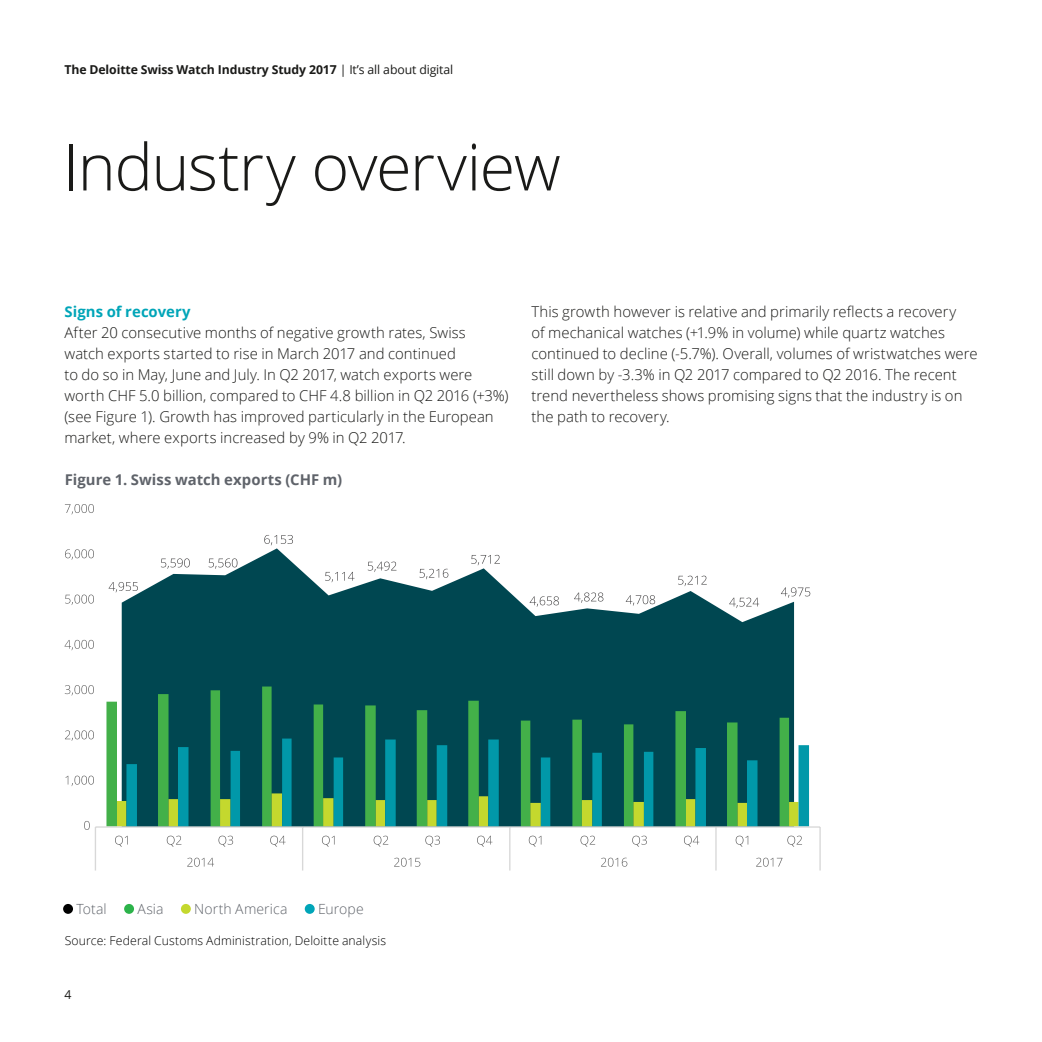
<style>
.page{position:relative;width:1042px;height:1042px;background:#fff}
.page>*{position:absolute;margin:0;border:0;box-sizing:border-box;transform-origin:0 0}
.t1{font:300 64.75px "Open Sans";letter-spacing:-.02em;color:#1a1a18}
.t2{font:300 14.88px/21px "Open Sans";letter-spacing:.005em;color:#1a1a18}
.t3{font:700 14.88px "Open Sans";letter-spacing:.005em;color:#5f636a}
.t4{font:700 14.88px "Open Sans";letter-spacing:.005em;color:#00a5b8}
.t5{font:300 14px "Open Sans";letter-spacing:.005em;color:#5f636a}
.t6{font:700 12.25px "Open Sans";letter-spacing:-.01em;color:#1a1a18}
.t7{font:300 12.25px "Open Sans";letter-spacing:.01em;color:#000}
.t8{font:12.25px "Open Sans";color:#1a1a18}
.s1{font-weight:400}
</style>
<div class="page">
<div style="left:63px;top:904px;width:10px;height:10px;background:#000;border-radius:50%"></div>
<div style="left:124px;top:904px;width:10px;height:10px;background:#2cb34a;border-radius:50%"></div>
<div style="left:181px;top:904px;width:10px;height:10px;background:#c4d82e;border-radius:50%"></div>
<div style="left:305px;top:904px;width:10px;height:10px;background:#00a5b8;border-radius:50%"></div>
<svg style="left:122px;top:548px;width:672px;height:190px;fill:#004751"></svg>
<svg style="left:106px;top:686px;width:683px;height:140px;background:#0e5953"></svg>
<svg style="left:126px;top:738px;width:683px;height:88px;background:#0e695f"></svg>
<hr style="left:95px;top:826px;width:725px;height:2px;background:#d8d8d8">
<hr style="left:819px;top:827px;width:2px;height:22px;background:#d8d8d8">
<hr style="left:819px;top:849px;width:2px;height:21px;background:#d8d8d8">
<svg style="left:109px;top:582px;width:29px;height:10px"></svg>
<svg style="left:161px;top:558px;width:29px;height:11px"></svg>
<svg style="left:209px;top:558px;width:28px;height:11px"></svg>
<svg style="left:264px;top:535px;width:29px;height:10px"></svg>
<svg style="left:325px;top:572px;width:29px;height:10px"></svg>
<svg style="left:368px;top:561px;width:28px;height:11px"></svg>
<svg style="left:419px;top:569px;width:29px;height:10px"></svg>
<svg style="left:471px;top:555px;width:29px;height:10px"></svg>
<svg style="left:529px;top:596px;width:30px;height:11px"></svg>
<svg style="left:574px;top:592px;width:29px;height:11px"></svg>
<svg style="left:626px;top:595px;width:29px;height:11px"></svg>
<svg style="left:678px;top:576px;width:29px;height:10px"></svg>
<svg style="left:729px;top:597px;width:30px;height:11px"></svg>
<svg style="left:781px;top:587px;width:29px;height:11px"></svg>
<svg style="left:84px;top:821px;width:12px;height:49px"></svg>
<svg style="left:65px;top:775px;width:29px;height:11px"></svg>
<svg style="left:65px;top:730px;width:29px;height:11px"></svg>
<svg style="left:65px;top:685px;width:29px;height:10px"></svg>
<svg style="left:64px;top:640px;width:30px;height:10px"></svg>
<svg style="left:65px;top:594px;width:29px;height:11px"></svg>
<svg style="left:65px;top:549px;width:29px;height:11px"></svg>
<svg style="left:65px;top:504px;width:29px;height:10px"></svg>
<svg style="left:115px;top:793px;width:687px;height:77px"></svg>
<p class="t6" style="left:64px;top:61px;width:390px">The Deloitte Swiss Watch Industry Study 2017 <span class="s1">| It’s all about digital</span></p>
<h1 class="t1" style="left:63px;top:123px;width:499px">Industry overview</h1>
<p class="t4" style="left:64px;top:301px;width:128px">Signs of recovery</p>
<p class="t2" style="left:64px;top:321px;width:445px">After 20 consecutive months of negative growth rates, Swiss watch exports started to rise in March 2017 and continued<br>to do so in May, June and July. In Q2 2017, watch exports were worth CHF 5.0 billion, compared to CHF 4.8 billion in Q2 2016 (+3%) (see Figure 1). Growth has improved particularly in the European market, where exports increased by 9% in Q2 2017.</p>
<p class="t3" style="left:65px;top:469px;width:279px">Figure 1. Swiss watch exports (CHF m)</p>
<p class="t2" style="left:531px;top:300px;width:447px">This growth however is relative and primarily reflects a recovery<br>of mechanical watches (+1.9% in volume) while quartz watches continued to decline (-5.7%). Overall, volumes of wristwatches were still down by -3.3% in Q2 2017 compared to Q2 2016. The recent trend nevertheless shows promising signs that the industry is on the path to recovery.</p>
<p class="t5" style="left:76px;top:899px;width:32px">Total</p>
<p class="t5" style="left:137px;top:899px;width:28px">Asia</p>
<p class="t5" style="left:194px;top:899px;width:95px">North America</p>
<p class="t5" style="left:318px;top:899px;width:47px">Europe</p>
<p class="t7" style="left:65px;top:932px;width:323px">Source: Federal Customs Administration, Deloitte analysis</p>
<p class="t8" style="left:64px;top:985px;width:9px">4</p>
</div>
